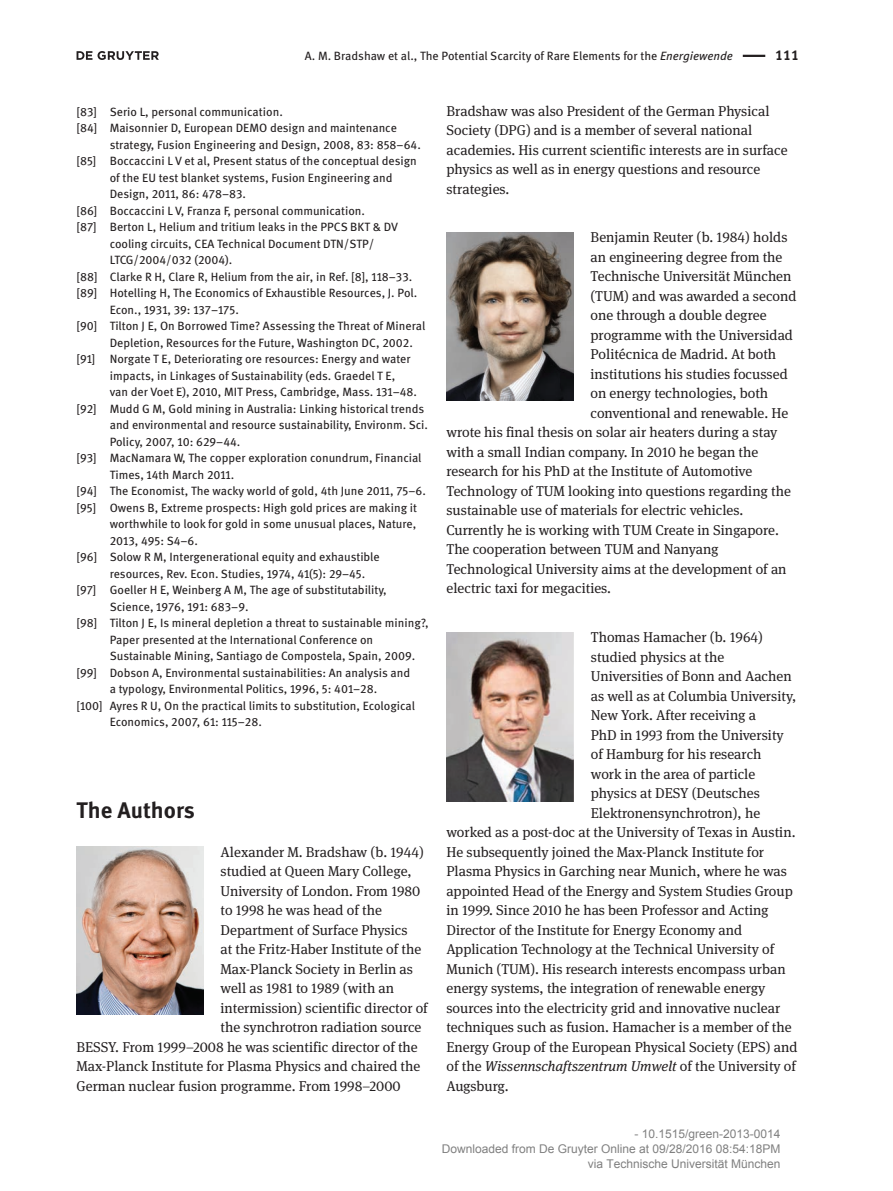
<style>
.page{position:relative;width:893px;height:1191px;background:#fff}
.page>*{position:absolute;margin:0;border:0;box-sizing:border-box;transform-origin:0 0}
.t1{font:700 22.5px "DG Meta Science";color:#231f20}
.t2{font:14.25px/19.5px "DG Meta Serif Science";color:#231f20}
.t3{font:italic 14.25px "DG Meta Serif Science";color:#231f20}
.t4{font:700 14.25px "DG Meta Science";color:#231f20}
.t5{font:12px "DG Meta Science";color:#231f20}
.t6{font:12px/15px "Arial";color:#808080;text-align:right}
.s1{font-style:italic}
.s2{font-style:normal}
</style>
<div class="page">
<svg style="left:77px;top:51px;width:82px;height:9px"></svg>
<hr style="left:743px;top:55px;width:22px;height:2px;background:#231f20">
<img style="left:77px;top:846px;width:127px;height:168px">
<img style="left:446px;top:233px;width:128px;height:168px">
<img style="left:446px;top:632px;width:128px;height:169px">
<p class="t5" style="left:305px;top:46px;width:430px">A. M. Bradshaw et al., The Potential Scarcity of Rare Elements for the <span class="s1">Energiewende</span></p>
<p class="t4" style="left:775px;top:44px;width:26px">111</p>
<p class="t5" style="left:77px;top:102px;width:208px">[83] Serio L, personal communication.</p>
<p class="t5" style="left:77px;top:119px;width:322px">[84] Maisonnier D, European DEMO design and maintenance</p>
<p class="t5" style="left:110px;top:135px;width:313px">strategy, Fusion Engineering and Design, 2008, 83: 858–64.</p>
<p class="t5" style="left:77px;top:152px;width:342px">[85] Boccaccini L V et al, Present status of the conceptual design</p>
<p class="t5" style="left:110px;top:168px;width:284px">of the EU test blanket systems, Fusion Engineering and</p>
<p class="t5" style="left:110px;top:185px;width:138px">Design, 2011, 86: 478–83.</p>
<p class="t5" style="left:77px;top:201px;width:290px">[86] Boccaccini L V, Franza F, personal communication.</p>
<p class="t5" style="left:77px;top:218px;width:323px">[87] Berton L, Helium and tritium leaks in the PPCS BKT &amp; DV</p>
<p class="t5" style="left:110px;top:234px;width:266px">cooling circuits, CEA Technical Document DTN/STP/</p>
<p class="t5" style="left:110px;top:251px;width:124px">LTCG/2004/032 (2004).</p>
<p class="t5" style="left:77px;top:267px;width:337px">[88] Clarke R H, Clare R, Helium from the air, in Ref. [8], 118–33.</p>
<p class="t5" style="left:77px;top:284px;width:342px">[89] Hotelling H, The Economics of Exhaustible Resources, J. Pol.</p>
<p class="t5" style="left:110px;top:300px;width:131px">Econ., 1931, 39: 137–175.</p>
<p class="t5" style="left:77px;top:317px;width:350px">[90] Tilton J E, On Borrowed Time? Assessing the Threat of Mineral</p>
<p class="t5" style="left:110px;top:333px;width:305px">Depletion, Resources for the Future, Washington DC, 2002.</p>
<p class="t5" style="left:77px;top:350px;width:336px">[91] Norgate T E, Deteriorating ore resources: Energy and water</p>
<p class="t5" style="left:110px;top:366px;width:287px">impacts, in Linkages of Sustainability (eds. Graedel T E,</p>
<p class="t5" style="left:110px;top:383px;width:309px">van der Voet E), 2010, MIT Press, Cambridge, Mass. 131–48.</p>
<p class="t5" style="left:77px;top:399px;width:349px">[92] Mudd G M, Gold mining in Australia: Linking historical trends</p>
<p class="t5" style="left:110px;top:416px;width:320px">and environmental and resource sustainability, Environm. Sci.</p>
<p class="t5" style="left:110px;top:432px;width:132px">Policy, 2007, 10: 629–44.</p>
<p class="t5" style="left:77px;top:449px;width:347px">[93] MacNamara W, The copper exploration conundrum, Financial</p>
<p class="t5" style="left:110px;top:465px;width:126px">Times, 14th March 2011.</p>
<p class="t5" style="left:77px;top:482px;width:351px">[94] The Economist, The wacky world of gold, 4th June 2011, 75–6.</p>
<p class="t5" style="left:77px;top:498px;width:342px">[95] Owens B, Extreme prospects: High gold prices are making it</p>
<p class="t5" style="left:110px;top:515px;width:308px">worthwhile to look for gold in some unusual places, Nature,</p>
<p class="t5" style="left:110px;top:531px;width:90px">2013, 495: S4–6.</p>
<p class="t5" style="left:77px;top:548px;width:305px">[96] Solow R M, Intergenerational equity and exhaustible</p>
<p class="t5" style="left:110px;top:564px;width:257px">resources, Rev. Econ. Studies, 1974, 41(5): 29–45.</p>
<p class="t5" style="left:77px;top:581px;width:312px">[97] Goeller H E, Weinberg A M, The age of substitutability,</p>
<p class="t5" style="left:110px;top:597px;width:140px">Science, 1976, 191: 683–9.</p>
<p class="t5" style="left:77px;top:614px;width:353px">[98] Tilton J E, Is mineral depletion a threat to sustainable mining?,</p>
<p class="t5" style="left:110px;top:630px;width:265px">Paper presented at the International Conference on</p>
<p class="t5" style="left:110px;top:647px;width:307px">Sustainable Mining, Santiago de Compostela, Spain, 2009.</p>
<p class="t5" style="left:77px;top:663px;width:335px">[99] Dobson A, Environmental sustainabilities: An analysis and</p>
<p class="t5" style="left:110px;top:680px;width:269px">a typology, Environmental Politics, 1996, 5: 401–28.</p>
<p class="t5" style="left:77px;top:696px;width:340px">[100] Ayres R U, On the practical limits to substitution, Ecological</p>
<p class="t5" style="left:110px;top:713px;width:154px">Economics, 2007, 61: 115–28.</p>
<h1 class="t1" style="left:77px;top:792px;width:120px">The Authors</h1>
<p class="t2" style="left:221px;top:842px;width:205px">Alexander M. Bradshaw (b. 1944)</p>
<p class="t2" style="left:221px;top:861px;width:193px">studied at Queen Mary College,</p>
<p class="t2" style="left:221px;top:881px;width:201px">University of London. From 1980</p>
<p class="t2" style="left:221px;top:900px;width:163px">to 1998 he was head of the</p>
<p class="t2" style="left:221px;top:920px;width:188px">Department of Surface Physics</p>
<p class="t2" style="left:221px;top:939px;width:202px">at the Fritz-Haber Institute of the</p>
<p class="t2" style="left:221px;top:959px;width:194px">Max-Planck Society in Berlin as</p>
<p class="t2" style="left:221px;top:978px;width:175px">well as 1981 to 1989 (with an</p>
<p class="t2" style="left:221px;top:998px;width:209px">intermission) scientific director of</p>
<p class="t2" style="left:221px;top:1017px;width:202px">the synchrotron radiation source</p>
<p class="t2" style="left:77px;top:1037px;width:343px">BESSY. From 1999–2008 he was scientific director of the</p>
<p class="t2" style="left:77px;top:1056px;width:345px">Max-Planck Institute for Plasma Physics and chaired the</p>
<p class="t2" style="left:77px;top:1076px;width:326px">German nuclear fusion programme. From 1998–2000</p>
<p class="t2" style="left:446px;top:101px;width:343px">Bradshaw was also President of the German Physical Society (DPG) and is a member of several national academies. His current scientific interests are in surface physics as well as in energy questions and resource strategies.</p>
<p class="t2" style="left:590px;top:227px;width:198px">Benjamin Reuter (b. 1984) holds</p>
<p class="t2" style="left:590px;top:247px;width:193px">an engineering degree from the</p>
<p class="t2" style="left:590px;top:266px;width:202px">Technische Universität München</p>
<p class="t2" style="left:590px;top:286px;width:207px">(TUM) and was awarded a second</p>
<p class="t2" style="left:590px;top:305px;width:177px">one through a double degree</p>
<p class="t2" style="left:590px;top:325px;width:204px">programme with the Universidad</p>
<p class="t2" style="left:590px;top:344px;width:187px">Politécnica de Madrid. At both</p>
<p class="t2" style="left:590px;top:364px;width:199px">institutions his studies focussed</p>
<p class="t2" style="left:590px;top:383px;width:179px">on energy technologies, both</p>
<p class="t2" style="left:590px;top:403px;width:199px">conventional and renewable. He</p>
<p class="t2" style="left:446px;top:422px;width:332px">wrote his final thesis on solar air heaters during a stay</p>
<p class="t2" style="left:446px;top:442px;width:313px">with a small Indian company. In 2010 he began the</p>
<p class="t2" style="left:446px;top:461px;width:307px">research for his PhD at the Institute of Automotive</p>
<p class="t2" style="left:446px;top:481px;width:346px">Technology of TUM looking into questions regarding the</p>
<p class="t2" style="left:446px;top:500px;width:298px">sustainable use of materials for electric vehicles.</p>
<p class="t2" style="left:446px;top:520px;width:334px">Currently he is working with TUM Create in Singapore.</p>
<p class="t2" style="left:446px;top:539px;width:274px">The cooperation between TUM and Nanyang</p>
<p class="t2" style="left:446px;top:559px;width:342px">Technological University aims at the development of an</p>
<p class="t2" style="left:446px;top:578px;width:166px">electric taxi for megacities.</p>
<p class="t2" style="left:591px;top:627px;width:173px">Thomas Hamacher (b. 1964)</p>
<p class="t2" style="left:591px;top:647px;width:135px">studied physics at the</p>
<p class="t2" style="left:591px;top:666px;width:202px">Universities of Bonn and Aachen</p>
<p class="t2" style="left:591px;top:686px;width:207px">as well as at Columbia University,</p>
<p class="t2" style="left:591px;top:705px;width:167px">New York. After receiving a</p>
<p class="t2" style="left:591px;top:725px;width:194px">PhD in 1993 from the University</p>
<p class="t2" style="left:591px;top:744px;width:172px">of Hamburg for his research</p>
<p class="t2" style="left:591px;top:764px;width:166px">work in the area of particle</p>
<p class="t2" style="left:591px;top:783px;width:170px">physics at DESY (Deutsches</p>
<p class="t2" style="left:591px;top:803px;width:171px">Elektronensynchrotron), he</p>
<p class="t2" style="left:446px;top:822px;width:351px">worked as a post-doc at the University of Texas in Austin.</p>
<p class="t2" style="left:446px;top:842px;width:319px">He subsequently joined the Max-Planck Institute for</p>
<p class="t2" style="left:446px;top:861px;width:342px">Plasma Physics in Garching near Munich, where he was</p>
<p class="t2" style="left:446px;top:881px;width:348px">appointed Head of the Energy and System Studies Group</p>
<p class="t2" style="left:446px;top:900px;width:324px">in 1999. Since 2010 he has been Professor and Acting</p>
<p class="t2" style="left:446px;top:920px;width:297px">Director of the Institute for Energy Economy and</p>
<p class="t2" style="left:446px;top:939px;width:329px">Application Technology at the Technical University of</p>
<p class="t2" style="left:446px;top:959px;width:341px">Munich (TUM). His research interests encompass urban</p>
<p class="t2" style="left:446px;top:978px;width:320px">energy systems, the integration of renewable energy</p>
<p class="t2" style="left:446px;top:998px;width:335px">sources into the electricity grid and innovative nuclear</p>
<p class="t2" style="left:446px;top:1017px;width:347px">techniques such as fusion. Hamacher is a member of the</p>
<p class="t2" style="left:446px;top:1037px;width:352px">Energy Group of the European Physical Society (EPS) and</p>
<p class="t3" style="left:446px;top:1055px;width:351px"><span class="s2">of the</span> Wissennschaftszentrum Umwelt <span class="s2">of the University of</span></p>
<p class="t2" style="left:446px;top:1076px;width:64px">Augsburg.</p>
<p class="t6" style="left:442px;top:1127px;width:340px">- 10.1515/green-2013-0014<br>Downloaded from De Gruyter Online at 09/28/2016 08:54:18PM via Technische Universität München</p>
</div>
